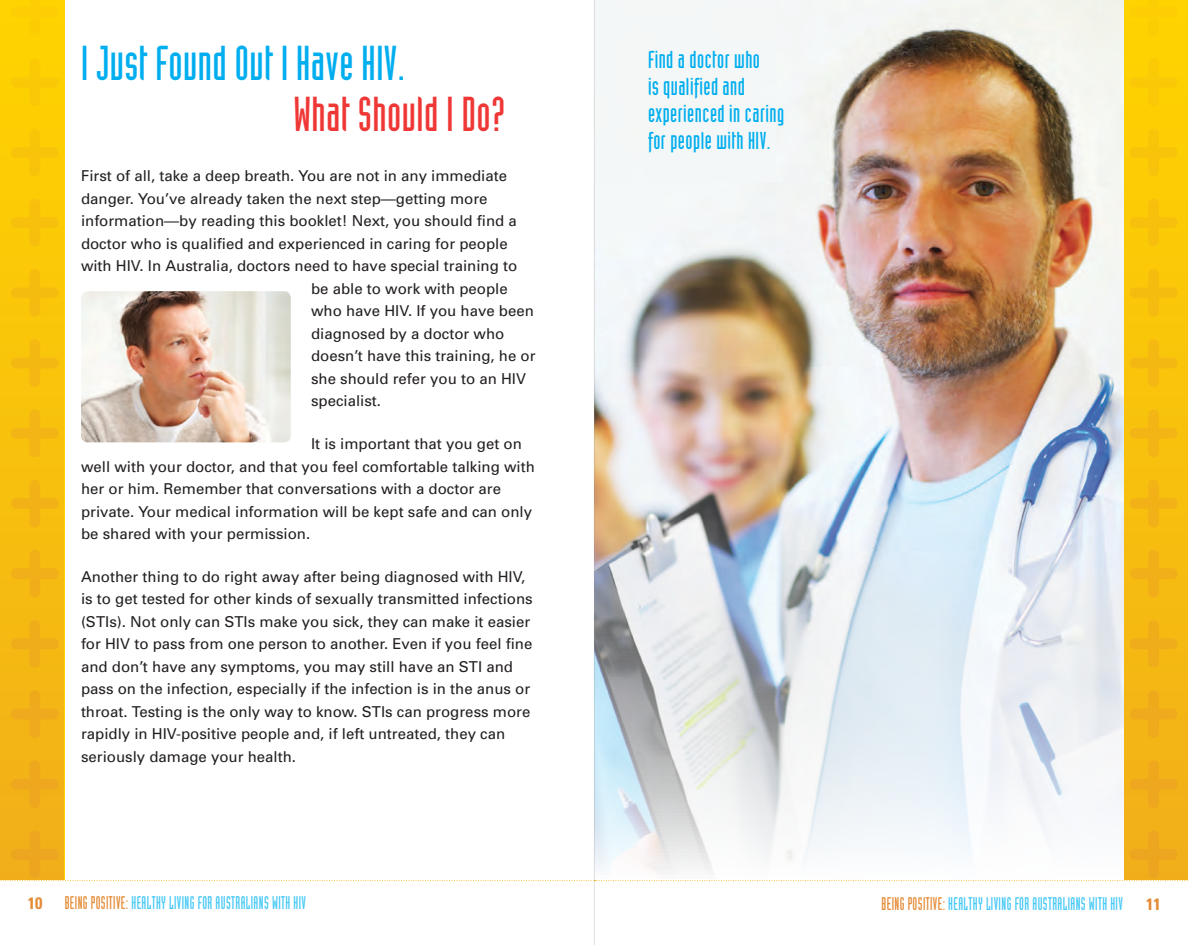
<style>
.page{position:relative;width:1188px;height:945px;background:#fff}
.page>*{position:absolute;margin:0;border:0;box-sizing:border-box;transform-origin:0 0}
.t1{font:48px "Industria Solid";letter-spacing:.01em;color:#00aeef}
.t2{font:48px "Industria Solid";letter-spacing:.01em;color:#ef3836}
.t3{font:24px/27px "Industria Solid";letter-spacing:.02em;color:#00aeef}
.t4{font:18px "Industria Solid";letter-spacing:.025em;color:#44c8f5;scale:.9 1}
.t5{font:700 condensed 16.5px "Univers";color:#e48a35}
.t6{font:15px/22.5px "Univers";color:#231f20}
.s1{font-family:"Univers";font-weight:700;font-stretch:condensed;font-size:16.5px;color:#e48a35}
.s2{color:#e48a35}
</style>
<div class="page">
<div style="left:0;top:0;width:64px;height:880px;background:linear-gradient(to bottom,#ffd400,#f1af1a)"></div>
<img style="left:595px;top:0;width:529px;height:831px">
<img style="left:81px;top:291px;width:210px;height:151px">
<div style="left:11px;top:0;width:48px;height:36px;background:#fed201"></div>
<div style="left:11px;top:58px;width:48px;height:48px;background:#fdd002"></div>
<svg style="left:11px;top:129px;width:48px;height:47px"></svg>
<svg style="left:11px;top:199px;width:48px;height:48px"></svg>
<svg style="left:11px;top:269px;width:48px;height:48px"></svg>
<svg style="left:11px;top:339px;width:48px;height:48px"></svg>
<svg style="left:11px;top:409px;width:48px;height:48px"></svg>
<svg style="left:11px;top:480px;width:48px;height:47px"></svg>
<svg style="left:11px;top:550px;width:48px;height:48px"></svg>
<svg style="left:11px;top:620px;width:48px;height:48px"></svg>
<svg style="left:11px;top:690px;width:48px;height:48px"></svg>
<svg style="left:11px;top:760px;width:48px;height:48px"></svg>
<hr style="left:594px;top:0;width:1px;height:945px;background:#949698">
<div style="left:1124px;top:0;width:64px;height:880px;background:linear-gradient(to bottom,#ffd400,#f1af1a)"></div>
<div style="left:1130px;top:0;width:47px;height:36px;background:#fed201"></div>
<div style="left:1130px;top:58px;width:47px;height:48px;background:#fdd002"></div>
<svg style="left:1130px;top:129px;width:47px;height:47px"></svg>
<svg style="left:1130px;top:199px;width:47px;height:48px"></svg>
<svg style="left:1130px;top:269px;width:47px;height:48px"></svg>
<svg style="left:1130px;top:339px;width:47px;height:48px"></svg>
<svg style="left:1130px;top:409px;width:47px;height:48px"></svg>
<svg style="left:1130px;top:480px;width:47px;height:47px"></svg>
<svg style="left:1130px;top:550px;width:47px;height:48px"></svg>
<svg style="left:1130px;top:620px;width:47px;height:48px"></svg>
<svg style="left:1130px;top:690px;width:47px;height:48px"></svg>
<svg style="left:1130px;top:760px;width:47px;height:48px"></svg>
<svg style="left:0;top:831px;width:1188px;height:50px"></svg>
<h1 class="t1" style="left:81px;top:37px;width:325px">I Just Found Out I Have HIV .</h1>
<h1 class="t2" style="left:293px;top:88px;width:213px">What Should I Do?</h1>
<p class="t6" style="left:81px;top:165px;width:428px">First of all, take a deep breath. You are not in any immediate</p>
<p class="t6" style="left:81px;top:187px;width:408px">danger. You’ve already taken the next step—getting more</p>
<p class="t6" style="left:81px;top:210px;width:437px">information—by reading this booklet! Next, you should find a</p>
<p class="t6" style="left:81px;top:232px;width:428px">doctor who is qualified and experienced in caring for people</p>
<p class="t6" style="left:81px;top:255px;width:438px">with HIV. I n Australia, doctors need to have special training to</p>
<p class="t6" style="left:311px;top:277px;width:198px">be able to work with people</p>
<p class="t6" style="left:311px;top:300px;width:224px">who have HIV. If you have been</p>
<p class="t6" style="left:311px;top:322px;width:195px">diagnosed by a doctor who</p>
<p class="t6" style="left:311px;top:345px;width:226px">doesn’t have this training, he or</p>
<p class="t6" style="left:311px;top:367px;width:217px">she should refer you to an HIV</p>
<p class="t6" style="left:311px;top:390px;width:72px">specialist.</p>
<p class="t6" style="left:81px;top:432px;width:455px;text-indent:230px">It is important that you get on well with your doctor, and that you feel comfortable talking with her or him. Remember that conversations with a doctor are private. Your medical information will be kept safe and can only be shared with your permission.</p>
<p class="t6" style="left:81px;top:565px;width:453px">Another thing to do right away after being diagnosed with HIV, is to get tested for other kinds of sexually transmitted infections (STIs). Not only can STIs make you sick, they can make it easier for HIV to pass from one person to another. Even if you feel fine and don’t have any symptoms, you may still have an STI and pass on the infection, especially if the infection is in the anus or throat. Testing is the only way to know. STIs can progress more rapidly in HIV-positive people and, if left untreated, they can seriously damage your health.</p>
<h2 class="t3" style="left:648px;top:46px;width:138px">Find a doctor who<br>is qualified and experienced in caring for people with HIV .</h2>
<p class="t4" style="left:28px;top:893px;width:303px"><span class="s1">10</span> <span class="s2">Being Positive:</span> Healthy Living for Australians with HIV</p>
<p class="t4" style="left:882px;top:893px;width:262px"><span class="s2">Being Positive:</span> Healthy Living for Australians with HIV</p>
<p class="t5" style="left:1146px;top:894px;width:16px">11</p>
</div>
